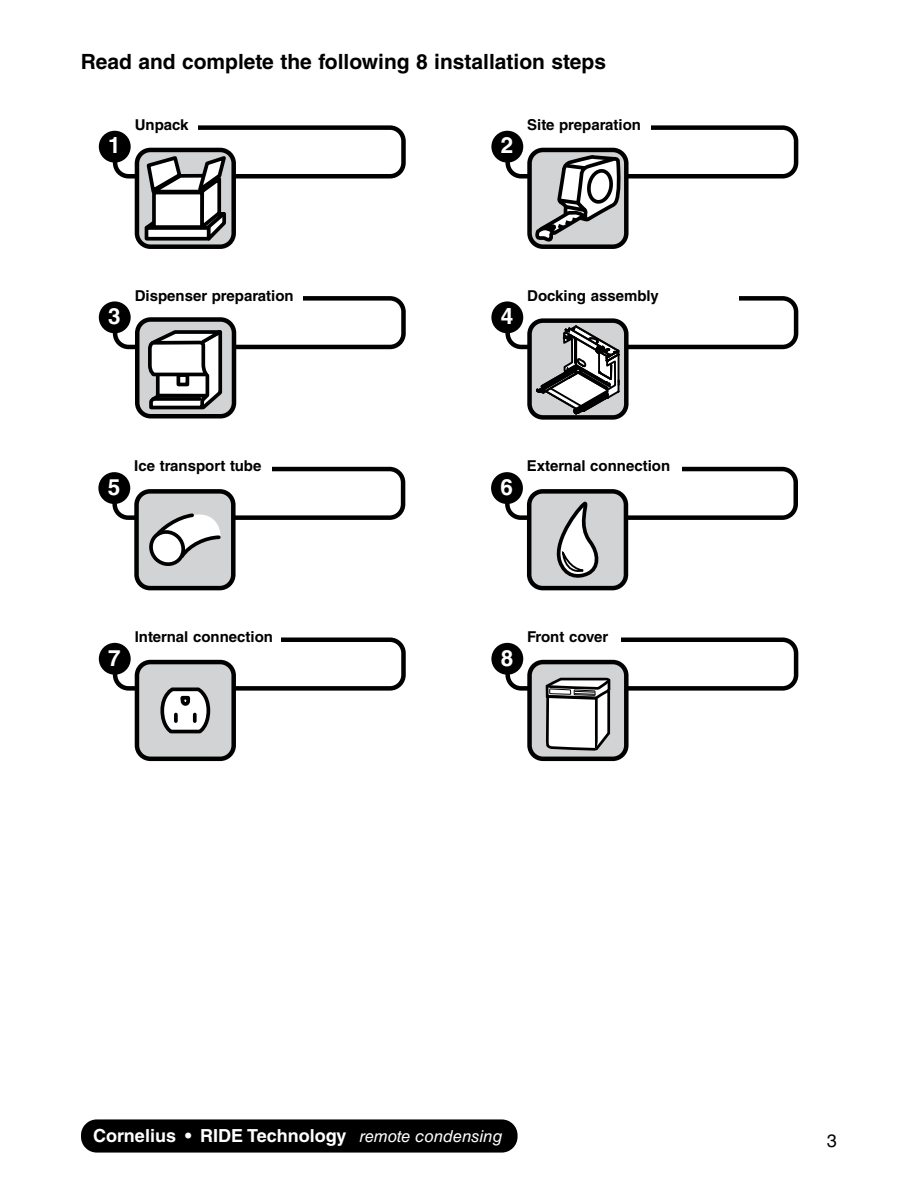
<style>
.page{position:relative;width:918px;height:1188px;background:#fff}
.page>*{position:absolute;margin:0;border:0;box-sizing:border-box;transform-origin:0 0}
.t1{font:700 22.5px "Helvetica LT Std";color:#fff}
.t2{font:700 21px "Helvetica LT Std";color:#000}
.t3{font:700 18px "Helvetica LT Std";color:#fff}
.t4{font:18px "Helvetica LT Std";color:#000}
.t5{font:700 15px "Helvetica LT Std";color:#000}
.s1{font-weight:400;font-style:italic;font-size:16.5px}
</style>
<div class="page">
<div style="left:83px;top:1122px;width:432px;height:28px;background:#000;border-radius:14px"></div>
<div style="left:81px;top:1119px;width:437px;height:34px;border:4px solid #000;border-radius:14px"></div>
<div style="left:505px;top:638px;width:293px;height:53px;border:4px solid #000;border-radius:13px"></div>
<div style="left:500px;top:627px;width:121px;height:38px;background:#fff"></div>
<div style="left:530px;top:662px;width:96px;height:97px;background:#d1d3d4;border-radius:14px"></div>
<svg style="left:545px;top:677px;width:66px;height:75px;background:#b8b8b8"></svg>
<div style="left:527px;top:660px;width:102px;height:101px;border:4px solid #000;border-radius:14px"></div>
<div style="left:491px;top:643px;width:32px;height:32px;background:#000;border-radius:50%"></div>
<div style="left:113px;top:638px;width:293px;height:53px;border:4px solid #000;border-radius:13px"></div>
<div style="left:108px;top:627px;width:173px;height:38px;background:#fff"></div>
<div style="left:137px;top:662px;width:97px;height:97px;background:#d1d3d4;border-radius:14px"></div>
<svg style="left:160px;top:687px;width:50px;height:46px;background:#acacac"></svg>
<div style="left:135px;top:660px;width:101px;height:101px;border:4px solid #000;border-radius:14px"></div>
<div style="left:99px;top:643px;width:32px;height:32px;background:#000;border-radius:50%"></div>
<div style="left:112px;top:467px;width:293px;height:53px;border:4px solid #000;border-radius:13px"></div>
<div style="left:107px;top:456px;width:165px;height:38px;background:#fff"></div>
<div style="left:137px;top:491px;width:96px;height:97px;background:#d1d3d4;border-radius:14px"></div>
<svg style="left:149px;top:513px;width:72px;height:53px"></svg>
<div style="left:134px;top:489px;width:102px;height:101px;border:4px solid #000;border-radius:14px"></div>
<div style="left:98px;top:472px;width:32px;height:32px;background:#000;border-radius:50%"></div>
<div style="left:505px;top:467px;width:293px;height:53px;border:4px solid #000;border-radius:13px"></div>
<div style="left:500px;top:456px;width:182px;height:38px;background:#fff"></div>
<div style="left:529px;top:491px;width:97px;height:97px;background:#d1d3d4;border-radius:14px"></div>
<svg style="left:557px;top:502px;width:41px;height:76px"></svg>
<div style="left:527px;top:489px;width:101px;height:101px;border:4px solid #000;border-radius:14px"></div>
<div style="left:491px;top:472px;width:32px;height:32px;background:#000;border-radius:50%"></div>
<div style="left:505px;top:296px;width:293px;height:53px;border:4px solid #000;border-radius:13px"></div>
<div style="left:500px;top:285px;width:239px;height:38px;background:#fff"></div>
<div style="left:530px;top:321px;width:96px;height:96px;background:#d1d3d4;border-radius:14px"></div>
<svg style="left:535px;top:324px;width:86px;height:91px"></svg>
<div style="left:527px;top:318px;width:102px;height:102px;border:4px solid #000;border-radius:14px"></div>
<div style="left:491px;top:301px;width:32px;height:32px;background:#000;border-radius:50%"></div>
<div style="left:113px;top:296px;width:293px;height:53px;border:4px solid #000;border-radius:13px"></div>
<div style="left:108px;top:285px;width:195px;height:38px;background:#fff"></div>
<div style="left:99px;top:301px;width:32px;height:32px;background:#000;border-radius:50%"></div>
<div style="left:505px;top:125px;width:293px;height:54px;border:4px solid #000;border-radius:13px"></div>
<div style="left:500px;top:115px;width:151px;height:37px;background:#fff"></div>
<div style="left:530px;top:150px;width:96px;height:97px;background:#d1d3d4;border-radius:14px"></div>
<svg style="left:535px;top:156px;width:86px;height:86px"></svg>
<div style="left:527px;top:148px;width:102px;height:101px;border:4px solid #000;border-radius:14px"></div>
<div style="left:491px;top:131px;width:32px;height:32px;background:#000;border-radius:50%"></div>
<div style="left:113px;top:125px;width:293px;height:54px;border:4px solid #000;border-radius:13px"></div>
<div style="left:108px;top:115px;width:90px;height:37px;background:#fff"></div>
<div style="left:137px;top:150px;width:97px;height:97px;background:#d1d3d4;border-radius:14px"></div>
<svg style="left:145px;top:156px;width:81px;height:85px"></svg>
<div style="left:135px;top:148px;width:101px;height:101px;border:4px solid #000;border-radius:14px"></div>
<div style="left:99px;top:131px;width:32px;height:32px;background:#000;border-radius:50%"></div>
<div style="left:137px;top:320px;width:97px;height:96px;background:#d1d3d4;border-radius:14px"></div>
<svg style="left:148px;top:330px;width:74px;height:79px;background:#a8a8a8"></svg>
<hr style="left:206px;top:376px;width:3px;height:19px;background:#000">
<svg style="left:153px;top:397px;width:47px;height:4px"></svg>
<div style="left:135px;top:317px;width:101px;height:101px;border:4px solid #000;border-radius:14px"></div>
<h2 class="t2" style="left:81px;top:49px;width:527px">Read and complete the following 8 installation steps</h2>
<p class="t5" style="left:135px;top:116px;width:55px">Unpack</p>
<p class="t5" style="left:527px;top:116px;width:115px">Site preparation</p>
<h1 class="t1" style="left:108px;top:132px;width:14px">1</h1>
<h1 class="t1" style="left:501px;top:132px;width:14px">2</h1>
<p class="t5" style="left:135px;top:286px;width:161px">Dispenser preparation</p>
<p class="t5" style="left:527px;top:286px;width:133px">Docking assembly</p>
<h1 class="t1" style="left:108px;top:302px;width:14px">3</h1>
<h1 class="t1" style="left:501px;top:302px;width:14px">4</h1>
<p class="t5" style="left:134px;top:457px;width:129px">Ice transport tube</p>
<p class="t5" style="left:527px;top:457px;width:145px">External connection</p>
<h1 class="t1" style="left:108px;top:473px;width:14px">5</h1>
<h1 class="t1" style="left:500px;top:473px;width:14px">6</h1>
<p class="t5" style="left:135px;top:628px;width:140px">Internal connection</p>
<p class="t5" style="left:527px;top:628px;width:83px">Front cover</p>
<h1 class="t1" style="left:108px;top:644px;width:14px">7</h1>
<h1 class="t1" style="left:501px;top:644px;width:14px">8</h1>
<p class="t3" style="left:93px;top:1125px;width:411px">Cornelius • RIDE Technology <span class="s1">remote condensing</span></p>
<p class="t4" style="left:827px;top:1130px;width:12px">3</p>
</div>
